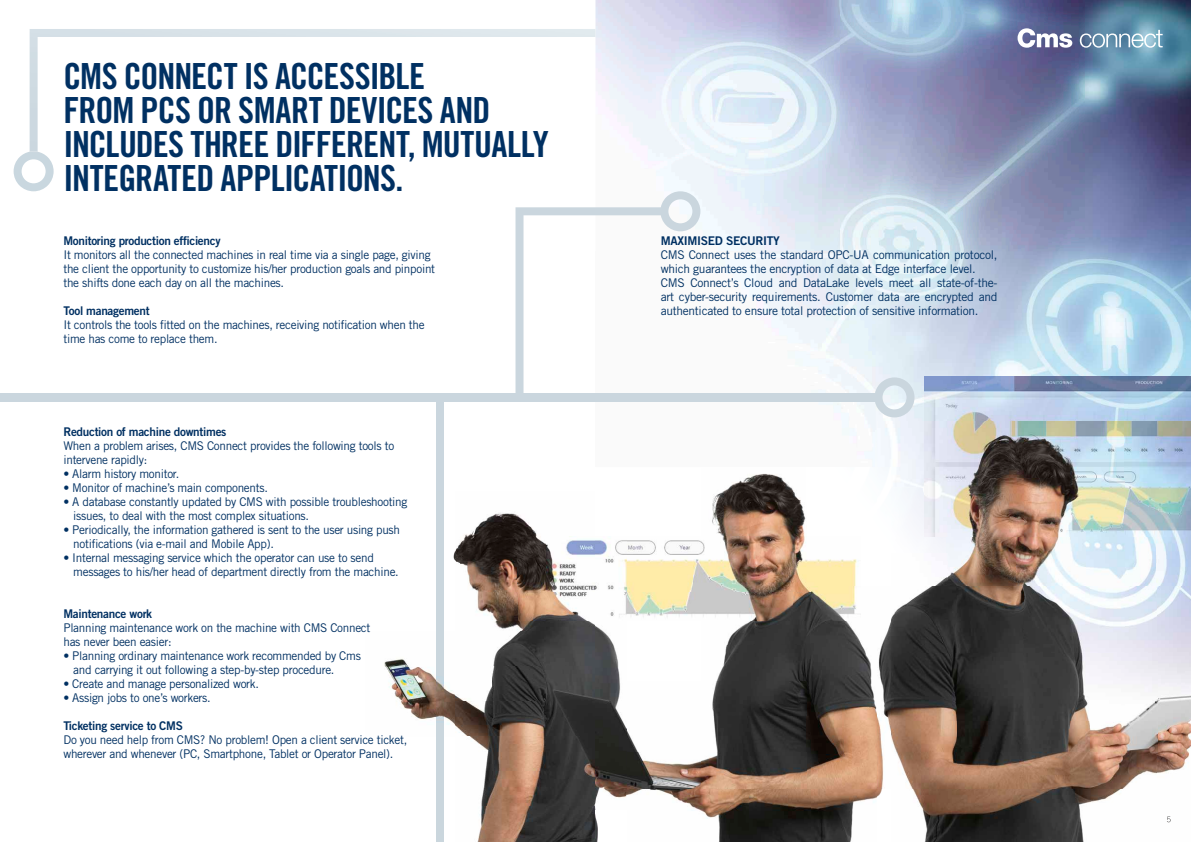
<style>
.page{position:relative;width:1191px;height:842px;background:#fff}
.page>*{position:absolute;margin:0;border:0;box-sizing:border-box;transform-origin:0 0}
.t1{font:36px/34px "Trade Gothic LT Std Bd Cn 20";letter-spacing:-.025em;color:#003062}
.t2{font:12px/14px "Trade Gothic LT Std";letter-spacing:-.025em;color:#003062}
.t3{font:12px "Trade Gothic LT Std Bd 2";letter-spacing:-.025em;color:#003062}
</style>
<div class="page">
<img style="left:595px;top:0;width:490px;height:251px">
<img style="left:1085px;top:0;width:106px;height:377px">
<img style="left:595px;top:251px;width:280px;height:252px">
<img style="left:875px;top:251px;width:211px;height:144px">
<img style="left:875px;top:395px;width:49px;height:36px">
<img style="left:875px;top:431px;width:2px;height:12px">
<img style="left:924px;top:377px;width:267px;height:159px">
<div style="left:437px;top:396px;width:7px;height:446px;background:#cad6de"></div>
<svg style="left:30px;top:29px;width:565px;height:122px"></svg>
<svg style="left:14px;top:151px;width:40px;height:40px"></svg>
<img style="left:877px;top:421px;width:47px;height:66px">
<img style="left:902px;top:487px;width:45px;height:100px">
<img style="left:947px;top:536px;width:244px;height:51px">
<img style="left:626px;top:788px;width:545px;height:54px">
<img style="left:890px;top:587px;width:301px;height:201px">
<svg style="left:1166px;top:816px;width:4px;height:6px"></svg>
<img style="left:436px;top:492px;width:101px;height:70px">
<img style="left:384px;top:562px;width:72px;height:280px">
<img style="left:493px;top:620px;width:102px;height:47px">
<img style="left:456px;top:667px;width:139px;height:175px">
<img style="left:460px;top:536px;width:86px;height:84px">
<img style="left:437px;top:492px;width:7px;height:350px">
<img style="left:546px;top:536px;width:49px;height:84px">
<img style="left:712px;top:503px;width:94px;height:33px">
<img style="left:626px;top:620px;width:218px;height:168px">
<img style="left:844px;top:620px;width:33px;height:168px">
<img style="left:626px;top:536px;width:201px;height:56px">
<img style="left:827px;top:559px;width:30px;height:28px">
<img style="left:626px;top:592px;width:185px;height:28px">
<img style="left:811px;top:587px;width:46px;height:33px">
<img style="left:877px;top:467px;width:13px;height:321px">
<img style="left:595px;top:788px;width:31px;height:54px">
<img style="left:595px;top:492px;width:31px;height:296px">
<svg style="left:1017px;top:28px;width:145px;height:20px"></svg>
<div style="left:0;top:393px;width:878px;height:8px;background:#cad6de"></div>
<svg style="left:874px;top:377px;width:40px;height:40px"></svg>
<svg style="left:515px;top:191px;width:185px;height:202px"></svg>
<h1 class="t1" style="left:63px;top:59px;width:487px">CMS CONNECT IS ACCESSIBLE<br>FROM PCS OR SMART DEVICES AND<br>INCLUDES THREE DIFFERENT, MUTUALLY<br>INTEGRATED APPLICATIONS.</h1>
<p class="t3" style="left:63px;top:234px;width:159px">Monitoring production efficiency</p>
<p class="t2" style="left:63px;top:248px;width:373px">It monitors all the connected machines in real time via a single page, giving the client the opportunity to customize his/her production goals and pinpoint the shifts done each day on all the machines.</p>
<p class="t3" style="left:63px;top:304px;width:88px">Tool management</p>
<p class="t2" style="left:63px;top:318px;width:363px">It controls the tools fitted on the machines, receiving notification when the time has come to replace them.</p>
<p class="t3" style="left:63px;top:424px;width:164px">Reduction of machine downtimes</p>
<p class="t2" style="left:63px;top:438px;width:332px">When a problem arises, CMS Connect provides the following tools to intervene rapidly:</p>
<p class="t2" style="left:63px;top:466px;width:118px">• Alarm history monitor.</p>
<p class="t2" style="left:63px;top:480px;width:206px">• Monitor of machine’s main components.</p>
<p class="t2" style="left:73px;top:494px;width:335px;text-indent:-10px">• A database constantly updated by CMS with possible troubleshooting issues, to deal with the most complex situations.</p>
<p class="t2" style="left:73px;top:522px;width:328px;text-indent:-10px">• Periodically, the information gathered is sent to the user using push notifications (via e-mail and Mobile App).</p>
<p class="t2" style="left:73px;top:550px;width:327px;text-indent:-10px">• Internal messaging service which the operator can use to send messages to his/her head of department directly from the machine.</p>
<p class="t3" style="left:63px;top:606px;width:90px">Maintenance work</p>
<p class="t2" style="left:63px;top:620px;width:308px">Planning maintenance work on the machine with CMS Connect has never been easier:</p>
<p class="t2" style="left:73px;top:648px;width:289px;text-indent:-10px">• Planning ordinary maintenance work recommended by Cms and carrying it out following a step-by-step procedure.</p>
<p class="t2" style="left:63px;top:676px;width:197px">• Create and manage personalized work.</p>
<p class="t2" style="left:63px;top:690px;width:149px">• Assign jobs to one’s workers.</p>
<p class="t3" style="left:63px;top:718px;width:121px">Ticketing service to CMS</p>
<p class="t2" style="left:63px;top:732px;width:345px">Do you need help from CMS? No problem! Open a client service ticket, wherever and whenever (PC, Smartphone, Tablet or Operator Panel).</p>
<p class="t3" style="left:660px;top:234px;width:121px">MAXIMISED SECURITY</p>
<p class="t2" style="left:660px;top:248px;width:338px">CMS Connect uses the standard OPC-UA communication protocol, which guarantees the encryption of data at Edge interface level.<br>CMS Connect’s Cloud and DataLake levels meet all state-of-the&shy;art cyber-security requirements. Customer data are encrypted and authenticated to ensure total protection of sensitive information.</p>
</div>
